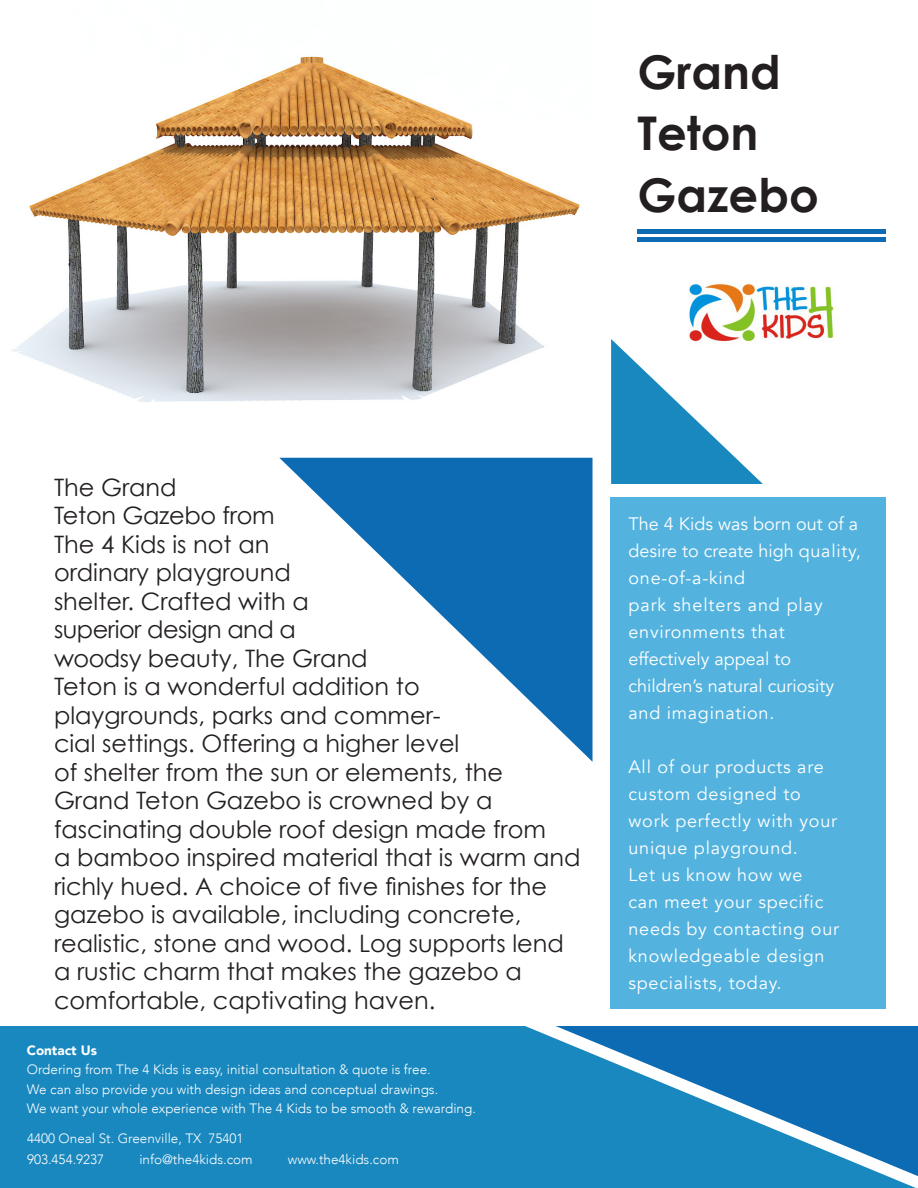
<style>
.page{position:relative;width:918px;height:1188px;background:#fff}
.page>*{position:absolute;margin:0;border:0;box-sizing:border-box;transform-origin:0 0}
.t1{font:700 46.5px/61.5px "Century Gothic";color:#231f20}
.t2{font:24px/28.5px "Century Gothic";color:#231f20}
.t3{font:18px/27px "Avenir";letter-spacing:.04em;color:#fff}
.t4{font:18px/27px "Avenir";color:#fff}
.t5{font:300 13.5px "Avenir";color:#fff}
.t6{font:900 13.5px "Avenir";color:#fff}
</style>
<div class="page">
<div style="left:611px;top:497px;width:275px;height:512px;background:#53b3de"></div>
<svg style="left:279px;top:458px;width:314px;height:304px"></svg>
<hr style="left:638px;top:229px;width:248px;height:4px;background:#0c6bb3">
<hr style="left:638px;top:238px;width:248px;height:4px;background:#0c6bb3">
<img style="left:689px;top:283px;width:146px;height:56px">
<img style="left:12px;top:56px;width:568px;height:346px">
<svg style="left:611px;top:339px;width:152px;height:145px"></svg>
<div style="left:0;top:1026px;width:916px;height:162px;background:#1888bf"></div>
<svg style="left:556px;top:1026px;width:362px;height:150px;background:#2483be"></svg>
<p class="t1" style="left:638px;top:40px;width:145px">Grand<br>Teton</p>
<p class="t1" style="left:638px;top:163px;width:183px">Gazebo</p>
<p class="t2" style="left:54px;top:473px;width:124px">The Grand</p>
<p class="t2" style="left:54px;top:501px;width:222px">Teton Gazebo from</p>
<p class="t2" style="left:54px;top:530px;width:256px">The 4 Kids is not an ordinary playground shelter. Crafted with a</p>
<p class="t2" style="left:54px;top:615px;width:451px">superior design and a<br>woodsy beauty, The Grand<br>Teton is a wonderful addition to playgrounds, parks and commer-<br>cial settings. Offering a higher level<br>of shelter from the sun or elements, the<br>Grand Teton Gazebo is crowned by a</p>
<p class="t2" style="left:54px;top:815px;width:528px">fascinating double roof design made from<br>a bamboo inspired material that is warm and richly hued. A choice of five finishes for the gazebo is available, including concrete,</p>
<p class="t2" style="left:54px;top:929px;width:511px">realistic, stone and wood. Log supports lend</p>
<p class="t2" style="left:54px;top:957px;width:469px">a rustic charm that makes the gazebo a</p>
<p class="t2" style="left:54px;top:986px;width:383px">comfortable, captivating haven.</p>
<p class="t6" style="left:27px;top:1039px;width:72px">Contact Us</p>
<p class="t5" style="left:27px;top:1062px;width:406px">Ordering from The 4 Kids is easy, initial consultation &amp; quote is free.</p>
<p class="t5" style="left:27px;top:1081px;width:413px">We can also provide you with design ideas and conceptual drawings.</p>
<p class="t5" style="left:27px;top:1101px;width:451px">We want your whole experience with The 4 Kids to be smooth &amp; rewarding.</p>
<p class="t5" style="left:27px;top:1130px;width:218px">4400 Oneal St. Greenville, TX 75401</p>
<p class="t5" style="left:27px;top:1151px;width:79px">903.454.9237</p>
<p class="t5" style="left:139px;top:1151px;width:115px">info@the4kids.com</p>
<p class="t5" style="left:288px;top:1151px;width:113px">www.the4kids.com</p>
<p class="t4" style="left:629px;top:510px;width:234px">The 4 Kids was born out of a desire to create high quality, one-of-a-kind</p>
<p class="t3" style="left:629px;top:591px;width:196px">park shelters and play</p>
<p class="t3" style="left:629px;top:618px;width:158px">environments that</p>
<p class="t4" style="left:629px;top:645px;width:164px">effectively appeal to</p>
<p class="t4" style="left:629px;top:672px;width:207px">children’s natural curiosity and imagination.</p>
<p class="t3" style="left:629px;top:753px;width:197px">All of our products are custom designed to</p>
<p class="t3" style="left:629px;top:807px;width:210px">work perfectly with your unique playground.</p>
<p class="t3" style="left:629px;top:861px;width:175px">Let us know how we</p>
<p class="t3" style="left:629px;top:888px;width:212px">can meet your specific needs by contacting our knowledgeable design specialists, today.</p>
</div>
